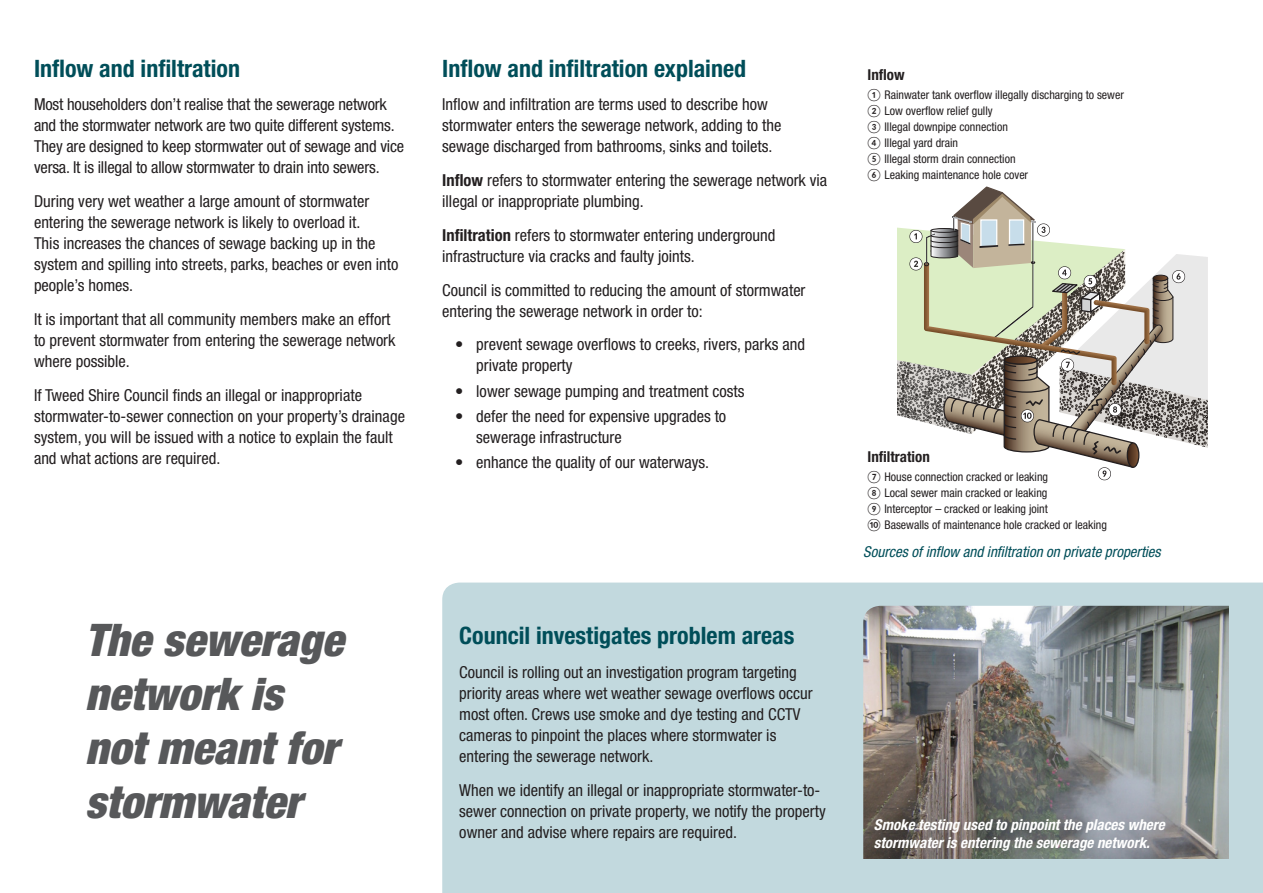
<style>
.page{position:relative;width:1263px;height:893px;background:#fff}
.page>*{position:absolute;margin:0;border:0;box-sizing:border-box;transform-origin:0 0}
.quote{font:italic 900 condensed 45px/54px "Helvetica Neue LT Std";color:#57585a}
.t1{font:700 condensed 24px "Helvetica Neue LT Std";color:#004e59}
.body{font:condensed 16.5px/21px "Helvetica Neue LT Std";color:#231f20}
.t2{font:italic 700 condensed 15px/18px "Helvetica Neue LT Std";color:#fff}
.t3{font:italic condensed 15px "Helvetica Neue LT Std";color:#004e59}
.t4{font:700 condensed 15px "Helvetica Neue LT Std";color:#231f20}
.t5{font:condensed 12px/15.9px "Helvetica Neue LT Std";color:#231f20}
.s1{font-weight:700}
.s2{font-family:"Lato";font-weight:500;font-stretch:normal}
</style>
<div class="page">
<div style="left:442px;top:583px;width:821px;height:310px;background:#c2d9de"></div>
<svg style="left:897px;top:186px;width:311px;height:294px"></svg>
<img style="left:863px;top:606px;width:366px;height:253px">
<p class="t1" style="left:34px;top:54px;width:207px">Inflow and infiltration</p>
<p class="body" style="left:34px;top:94px;width:372px">Most householders don’t realise that the sewerage network and the stormwater network are two quite different systems.<br>They are designed to keep stormwater out of sewage and vice versa. It is illegal to allow stormwater to drain into sewers.</p>
<p class="body" style="left:34px;top:191px;width:366px">During very wet weather a large amount of stormwater entering the sewerage network is likely to overload it.<br>This increases the chances of sewage backing up in the system and spilling into streets, parks, beaches or even into people’s homes.</p>
<p class="body" style="left:34px;top:308px;width:363px">It is important that all community members make an effort to prevent stormwater from entering the sewerage network where possible.</p>
<p class="body" style="left:34px;top:384px;width:372px">If Tweed Shire Council finds an illegal or inappropriate stormwater-to-sewer connection on your property’s drainage system, you will be issued with a notice to explain the fault and what actions are required.</p>
<p class="quote" style="left:85px;top:613px;width:260px">The sewerage network is not meant for stormwater</p>
<p class="t1" style="left:442px;top:54px;width:305px">Inflow and infiltration explained</p>
<p class="body" style="left:442px;top:94px;width:341px">Inflow and infiltration are terms used to describe how stormwater enters the sewerage network, adding to the sewage discharged from bathrooms, sinks and toilets.</p>
<p class="body" style="left:442px;top:170px;width:386px"><span class="s1">Inflow</span> refers to stormwater entering the sewerage network via illegal or inappropriate plumbing.</p>
<p class="body" style="left:442px;top:224px;width:335px"><span class="s1">Infiltration</span> refers to stormwater entering underground infrastructure via cracks and faulty joints.</p>
<p class="body" style="left:442px;top:279px;width:365px">Council is committed to reducing the amount of stormwater entering the sewerage network in order to:</p>
<p class="body" style="left:476px;top:334px;width:330px;text-indent:-21px">• prevent sewage overflows to creeks, rivers, parks and private property</p>
<p class="body" style="left:455px;top:380px;width:291px">• lower sewage pumping and treatment costs</p>
<p class="body" style="left:476px;top:406px;width:252px;text-indent:-21px">• defer the need for expensive upgrades to sewerage infrastructure</p>
<p class="body" style="left:455px;top:452px;width:256px">• enhance the quality of our waterways.</p>
<p class="t1" style="left:459px;top:621px;width:337px">Council investigates problem areas</p>
<p class="body" style="left:459px;top:661px;width:355px">Council is rolling out an investigation program targeting priority areas where wet weather sewage overflows occur most often. Crews use smoke and dye testing and CCTV cameras to pinpoint the places where stormwater is entering the sewerage network.</p>
<p class="body" style="left:459px;top:779px;width:368px">When we identify an illegal or inappropriate stormwater-to&shy;sewer connection on private property, we notify the property owner and advise where repairs are required.</p>
<p class="t4" style="left:867px;top:66px;width:39px">Inflow</p>
<p class="t5" style="left:867px;top:87px;width:258px"><span class="s2">①</span> Rainwater tank overflow illegally discharging to sewer <span class="s2">②</span> Low overflow relief gully<br><span class="s2">③</span> Illegal downpipe connection<br><span class="s2">④</span> Illegal yard drain<br><span class="s2">⑤</span> Illegal storm drain connection<br><span class="s2">⑥</span> Leaking maintenance hole cover</p>
<p class="t4" style="left:867px;top:448px;width:64px">Infiltration</p>
<p class="t5" style="left:867px;top:469px;width:241px"><span class="s2">⑦</span> House connection cracked or leaking<br><span class="s2">⑧</span> Local sewer main cracked or leaking<br><span class="s2">⑨</span> Interceptor – cracked or leaking joint<br><span class="s2">⑩</span> Basewalls of maintenance hole cracked or leaking</p>
<p class="t3" style="left:863px;top:543px;width:299px">Sources of inflow and infiltration on private properties</p>
<p class="t2" style="left:874px;top:816px;width:292px">Smoke testing used to pinpoint the places where stormwater is entering the sewerage network.</p>
</div>
